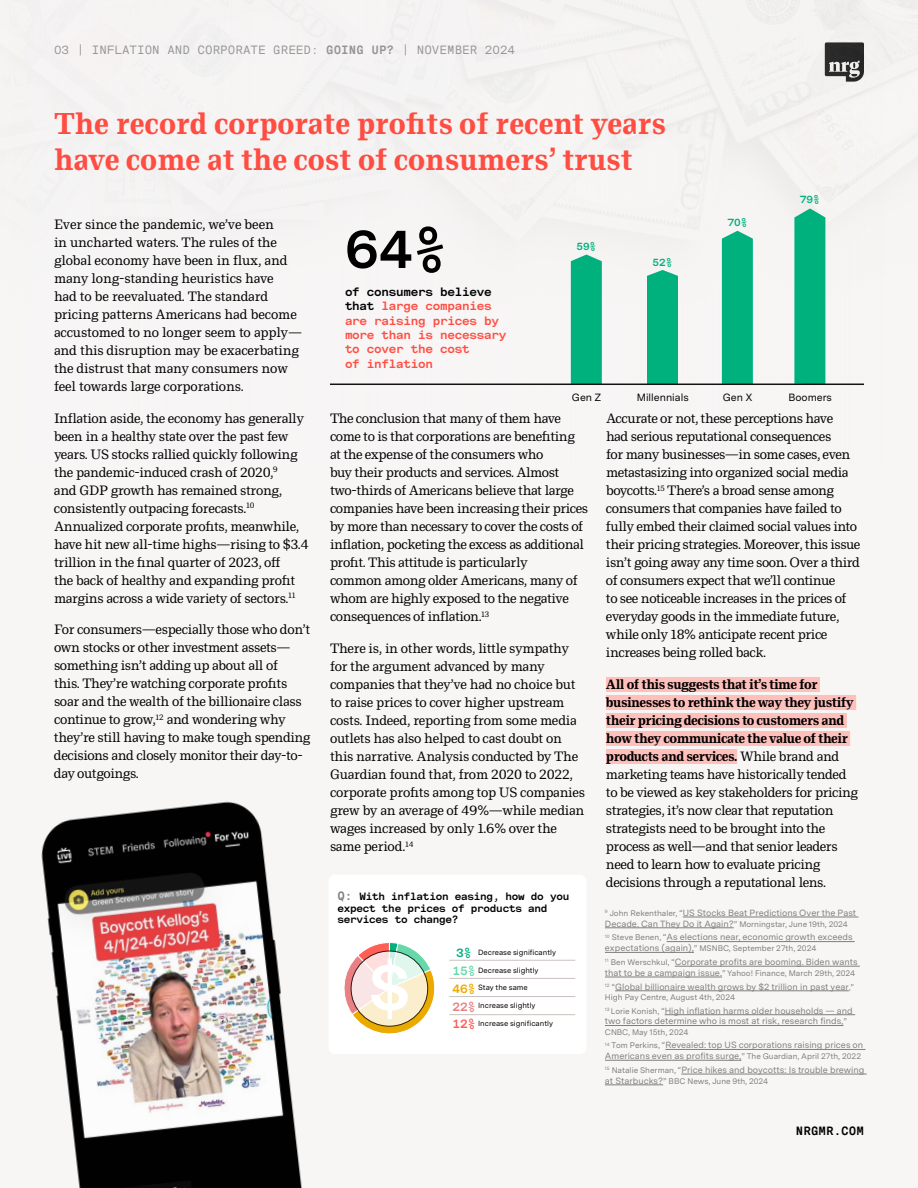
<style>
.page{position:relative;width:918px;height:1188px;background:#f7f6f5}
.page>*{position:absolute;margin:0;border:0;box-sizing:border-box;transform-origin:0 0}
.t1{font:700 54px "Messina Sans Mono";color:#000}
.t2{font:700 30px/36px "Messina Modern";color:#ff4d42}
.t3{font:13.5px/18px "Messina Modern";letter-spacing:-.025em;color:#000}
.t4{font:700 12.15px "Messina Sans Mono";color:#66d9ab}
.t5{font:700 12.15px "Messina Sans Mono";color:#ff5f55}
.t6{font:700 12.15px "Messina Sans Mono";color:#ebaa00}
.t7{font:700 12.15px "Messina Sans Mono";color:#e88084}
.t8{font:700 12.15px "Messina Sans Mono";color:#00b07d}
.t9{font:700 12px/14.4px "Messina Sans Mono";letter-spacing:-.02em;color:#ff4d42}
.t10{font:12px "Messina Sans Mono";color:#959595}
.t11{font:700 12px "Messina Sans Mono";color:#000}
.t12{font:700 10.5px/11.6px "Messina Sans Mono";letter-spacing:-.025em;color:#000}
.t13{font:10.5px "Messina Sans";color:#000}
.t14{font:700 10.5px "Messina Sans Mono";color:#00b07d}
.t15{font:9px/10.8px "Messina Sans";color:#7e7e7e}
.t16{font:8.1px "Messina Sans";color:#7e7e7e}
.t17{font:7.65px "Messina Sans";color:#000}
.s1{font-weight:700}
.s2{color:#000}
.s3{font-size:12px;color:#7e7e7e}
.s4{font-size:8.1px}
.s5{font-size:9px}
</style>
<div class="page">
<div style="left:328px;top:875px;width:258px;height:179px;background:#fff;border-radius:7px"></div>
<hr style="left:449px;top:978px;width:126px;height:1px;background:#cac2bf">
<hr style="left:449px;top:1014px;width:126px;height:1px;background:#cac2bf">
<hr style="left:449px;top:996px;width:126px;height:1px;background:#cac2bf">
<hr style="left:449px;top:960px;width:126px;height:1px;background:#cac2bf">
<svg style="left:344px;top:942px;width:91px;height:92px"></svg>
<img style="left:318px;top:0;width:569px;height:384px">
<img style="left:41px;top:801px;width:261px;height:387px">
<div style="left:606px;top:677px;width:214px;height:15px;background:#ffbfbb"></div>
<div style="left:606px;top:695px;width:250px;height:15px;background:#ffbfbb"></div>
<div style="left:606px;top:713px;width:241px;height:15px;background:#ffbfbb"></div>
<div style="left:606px;top:731px;width:244px;height:15px;background:#ffbfbb"></div>
<div style="left:606px;top:749px;width:131px;height:15px;background:#ffbfbb"></div>
<hr style="left:683px;top:917px;width:176px;height:1px;background:#7e7e7e">
<hr style="left:605px;top:928px;width:129px;height:1px;background:#7e7e7e">
<hr style="left:667px;top:941px;width:188px;height:1px;background:#7e7e7e">
<hr style="left:605px;top:952px;width:89px;height:1px;background:#7e7e7e">
<hr style="left:675px;top:966px;width:185px;height:1px;background:#7e7e7e">
<hr style="left:605px;top:977px;width:117px;height:1px;background:#7e7e7e">
<hr style="left:615px;top:991px;width:234px;height:1px;background:#7e7e7e">
<hr style="left:665px;top:1014px;width:190px;height:1px;background:#7e7e7e">
<hr style="left:605px;top:1025px;width:238px;height:1px;background:#7e7e7e">
<hr style="left:665px;top:1049px;width:201px;height:1px;background:#7e7e7e">
<hr style="left:605px;top:1060px;width:136px;height:1px;background:#7e7e7e">
<hr style="left:681px;top:1074px;width:186px;height:1px;background:#7e7e7e">
<hr style="left:605px;top:1085px;width:58px;height:1px;background:#7e7e7e">
<div style="left:571px;top:255px;width:31px;height:129px;background:#00b07d"></div>
<div style="left:647px;top:270px;width:31px;height:114px;background:#00b07d"></div>
<div style="left:722px;top:231px;width:31px;height:153px;background:#00b07d"></div>
<svg style="left:794px;top:208px;width:32px;height:176px;background:#0eb383"></svg>
<hr style="left:330px;top:384px;width:534px;height:1px;background:#141414">
<p class="t10" style="left:54px;top:41px;width:463px">03 | INFLATION AND CORPORATE GREED: <span class="s1">GOING UP?</span> | NOVEMBER 2024</p>
<h2 class="t2" style="left:54px;top:104px;width:614px">The record corporate profits of recent years have come at the cost of consumers’ trust</h2>
<p class="t14" style="left:800px;top:192px;width:21px">79%</p>
<p class="t3" style="left:54px;top:215px;width:250px">Ever since the pandemic, we’ve been<br>in uncharted waters. The rules of the global economy have been in flux, and many long-standing heuristics have<br>had to be reevaluated. The standard pricing patterns Americans had become accustomed to no longer seem to apply— and this disruption may be exacerbating the distrust that many consumers now feel towards large corporations.</p>
<p class="t3" style="left:54px;top:409px;width:257px">Inflation aside, the economy has generally been in a healthy state over the past few years. US stocks rallied quickly following the pandemic-induced crash of 2020,<sup>9<br></sup>and GDP growth has remained strong, consistently outpacing forecasts.<sup>10<br></sup>Annualized corporate profits, meanwhile, have hit new all-time highs—rising to $3.4 trillion in the final quarter of 2023, off<br>the back of healthy and expanding profit margins across a wide variety of sectors.<sup>11</sup></p>
<p class="t3" style="left:54px;top:620px;width:258px">For consumers—especially those who don’t own stocks or other investment assets— something isn’t adding up about all of<br>this. They’re watching corporate profits soar and the wealth of the billionaire class continue to grow,<sup>12</sup> and wondering why they’re still having to make tough spending decisions and closely monitor their day-to&shy;day outgoings.</p>
<h1 class="t1" style="left:345px;top:209px;width:104px">64%</h1>
<p class="t9" style="left:345px;top:284px;width:163px"><span class="s2">of consumers believe that</span> large companies are raising prices by more than is necessary to cover the cost<br>of inflation</p>
<p class="t14" style="left:576px;top:238px;width:21px">59%</p>
<p class="t14" style="left:653px;top:255px;width:21px">52%</p>
<p class="t14" style="left:727px;top:214px;width:21px">70%</p>
<p class="t13" style="left:572px;top:390px;width:31px">Gen Z</p>
<p class="t13" style="left:637px;top:390px;width:53px">Millennials</p>
<p class="t13" style="left:723px;top:390px;width:31px">Gen X</p>
<p class="t13" style="left:788px;top:390px;width:45px">Boomers</p>
<p class="t3" style="left:330px;top:409px;width:260px">The conclusion that many of them have come to is that corporations are benefiting at the expense of the consumers who<br>buy their products and services. Almost two-thirds of Americans believe that large companies have been increasing their prices by more than necessary to cover the costs of inflation, pocketing the excess as additional profit. This attitude is particularly<br>common among older Americans, many of whom are highly exposed to the negative consequences of inflation.<sup>13</sup></p>
<p class="t3" style="left:330px;top:639px;width:256px">There is, in other words, little sympathy for the argument advanced by many companies that they’ve had no choice but to raise prices to cover higher upstream costs. Indeed, reporting from some media outlets has also helped to cast doubt on this narrative. Analysis conducted by The Guardian found that, from 2020 to 2022, corporate profits among top US companies grew by an average of 49%—while median wages increased by only 1.6% over the same period.<sup>14</sup></p>
<p class="t12" style="left:338px;top:890px;width:233px"><span class="s3">Q:</span> With inflation easing, how do you expect the prices of products and services to change?</p>
<p class="t8" style="left:456px;top:944px;width:17px">3%</p>
<p class="t6" style="left:452px;top:980px;width:25px">46%</p>
<p class="t7" style="left:452px;top:998px;width:25px">22%</p>
<p class="t17" style="left:478px;top:947px;width:79px">Decrease significantly</p>
<p class="t17" style="left:478px;top:964px;width:62px">Decrease slightly</p>
<p class="t17" style="left:478px;top:982px;width:51px">Stay the same</p>
<p class="t17" style="left:478px;top:1000px;width:59px">Increase slightly</p>
<p class="t17" style="left:478px;top:1018px;width:76px">Increase significantly</p>
<p class="t4" style="left:452px;top:962px;width:25px">15%</p>
<p class="t5" style="left:452px;top:1015px;width:25px">12%</p>
<p class="t3" style="left:606px;top:409px;width:256px">Accurate or not, these perceptions have<br>had serious reputational consequences<br>for many businesses—in some cases, even metastasizing into organized social media boycotts.<sup>15</sup> There’s a broad sense among consumers that companies have failed to fully embed their claimed social values into their pricing strategies. Moreover, this issue isn’t going away any time soon. Over a third of consumers expect that we’ll continue<br>to see noticeable increases in the prices of everyday goods in the immediate future, while only 18% anticipate recent price increases being rolled back.</p>
<p class="t3" style="left:606px;top:675px;width:254px"><span class="s1">All of this suggests that it’s time for businesses to rethink the way they justify their pricing decisions to customers and how they communicate the value of their products and services.</span> While brand and marketing teams have historically tended to be viewed as key stakeholders for pricing strategies, it’s now clear that reputation strategists need to be brought into the process as well—and that senior leaders need to learn how to evaluate pricing decisions through a reputational lens.</p>
<p class="t15" style="left:605px;top:907px;width:253px"><sup>9</sup> <span class="s4">John Rekenthaler, “</span>US Stocks Beat Predictions Over the Past</p>
<p class="t16" style="left:605px;top:918px;width:245px"><span class="s5">Decade. Can They Do it Again?</span>” Morningstar, June 19th, 2024</p>
<p class="t15" style="left:605px;top:932px;width:249px"><sup>10</sup> <span class="s4">Steve Benen, “</span>As elections near, economic growth exceeds</p>
<p class="t16" style="left:605px;top:943px;width:213px"><span class="s5">expectations (again),</span>” MSNBC, September 27th, 2024</p>
<p class="t15" style="left:605px;top:956px;width:254px"><sup>11</sup> <span class="s4">Ben Werschkul, “</span>Corporate profits are booming. Biden wants</p>
<p class="t16" style="left:605px;top:967px;width:252px"><span class="s5">that to be a campaign issue.</span>” Yahoo! Finance, March 29th, 2024</p>
<p class="t15" style="left:605px;top:981px;width:250px"><sup>12</sup> <span class="s4">“</span>Global billionaire wealth grows by $2 trillion in past year<span class="s4">,”</span></p>
<p class="t16" style="left:605px;top:991px;width:132px">High Pay Centre, August 4th, 2024</p>
<p class="t15" style="left:605px;top:1005px;width:249px"><sup>13</sup> <span class="s4">Lorie Konish, “</span>High inflation harms older households — and two factors determine who is most at risk, research finds,<span class="s4">”</span></p>
<p class="t16" style="left:605px;top:1026px;width:85px">CNBC, May 15th, 2024</p>
<p class="t15" style="left:605px;top:1040px;width:260px"><sup>14</sup> <span class="s4">Tom Perkins, “</span>Revealed: top US corporations raising prices on<br>Americans even as profits surge,<span class="s4">” The Guardian, April 27th, 2022</span></p>
<p class="t15" style="left:605px;top:1064px;width:261px"><sup>15</sup> <span class="s4">Natalie Sherman, “</span>Price hikes and boycotts: Is trouble brewing</p>
<p class="t16" style="left:605px;top:1075px;width:165px"><span class="s5">at Starbucks?</span>” BBC News, June 9th, 2024</p>
<p class="t11" style="left:796px;top:1122px;width:70px">NRGMR.COM</p>
</div>
